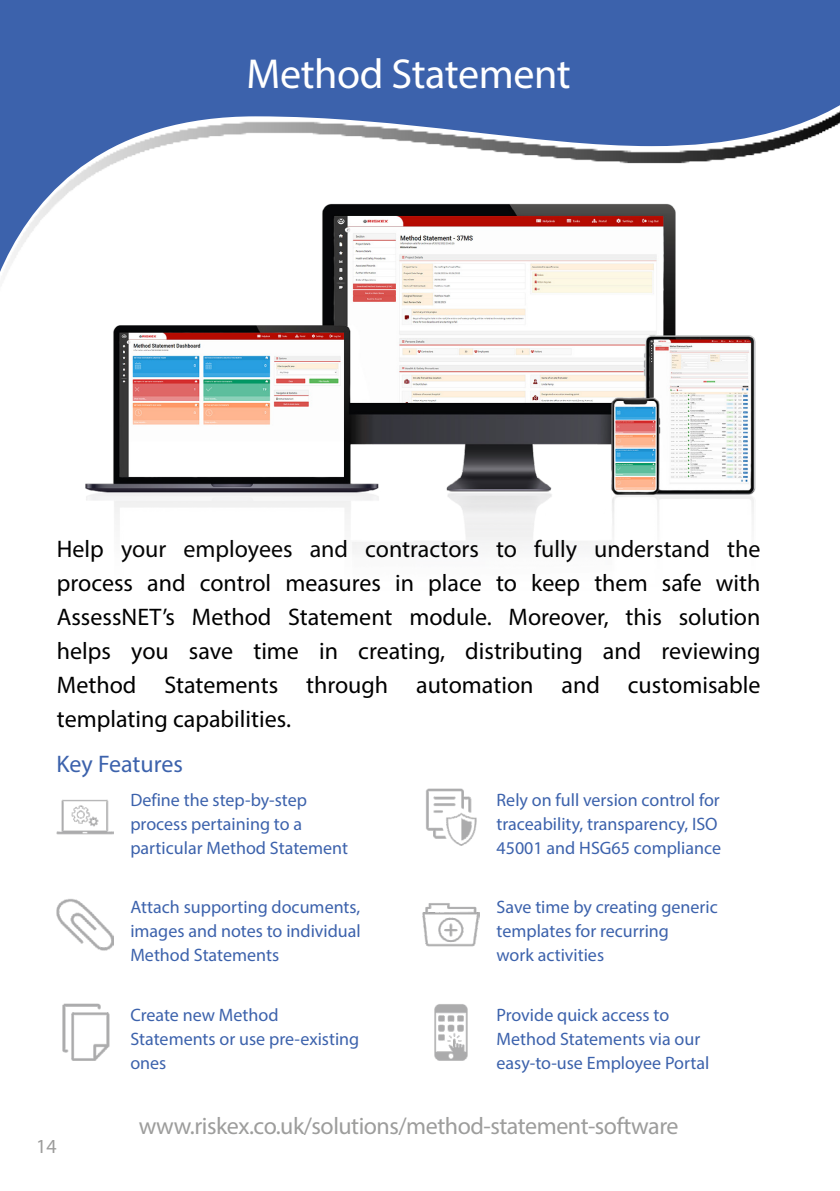
<style>
.page{position:relative;width:840px;height:1191px;background:#fff}
.page>*{position:absolute;margin:0;border:0;box-sizing:border-box;transform-origin:0 0}
.t1{font:42px "Myriad Pro";letter-spacing:-.01em;color:#fff}
.t2{font:24px/34px "Myriad Pro";color:#000;text-align:justify}
.t3{font:24px "Myriad Pro";letter-spacing:-.02em;color:#9d9d9c}
.t4{font:24px "Myriad Pro";color:#3c62ac}
.t5{font:20px "Myriad Pro";color:#9d9d9c}
.t6{font:18px/24px "Myriad Pro";color:#3c62ac}
</style>
<div class="page">
<svg style="left:0;top:0;width:839px;height:407px;fill:#3c62ac"></svg>
<img style="left:57px;top:799px;width:56px;height:36px">
<img style="left:57px;top:899px;width:56px;height:52px">
<img style="left:62px;top:1003px;width:48px;height:57px">
<img style="left:426px;top:789px;width:51px;height:56px">
<img style="left:422px;top:903px;width:57px;height:44px">
<img style="left:434px;top:1004px;width:34px;height:56px">
<img style="left:85px;top:165px;width:669px;height:388px">
<h1 class="t1" style="left:246px;top:48px;width:325px">Method Statement</h1>
<p class="t2" style="left:57px;top:531px;width:704px">Help your employees and contractors to fully understand the process and control measures in place to keep them safe with AssessNET’s Method Statement module. Moreover, this solution helps you save time in creating, distributing and reviewing Method Statements through automation and customisable templating capabilities.</p>
<h2 class="t4" style="left:57px;top:749px;width:128px">Key Features</h2>
<p class="t6" style="left:130px;top:787px;width:219px">Define the step-by-step process pertaining to a particular Method Statement</p>
<p class="t6" style="left:130px;top:895px;width:232px;text-align:justify">Attach supporting documents, images and notes to individual Method Statements</p>
<p class="t6" style="left:130px;top:1002px;width:230px">Create new Method<br>Statements or use pre-existing ones</p>
<p class="t6" style="left:496px;top:787px;width:226px">Rely on full version control for traceability, transparency, ISO<br>45001 and HSG65 compliance</p>
<p class="t6" style="left:496px;top:895px;width:222px">Save time by creating generic templates for recurring<br>work activities</p>
<p class="t6" style="left:496px;top:1002px;width:214px">Provide quick access to<br>Method Statements via our easy-to-use Employee Portal</p>
<p class="t5" style="left:36px;top:1134px;width:22px">14</p>
<h2 class="t3" style="left:139px;top:1111px;width:541px">www.riskex.co.uk/solutions/method-statement-software</h2>
</div>
